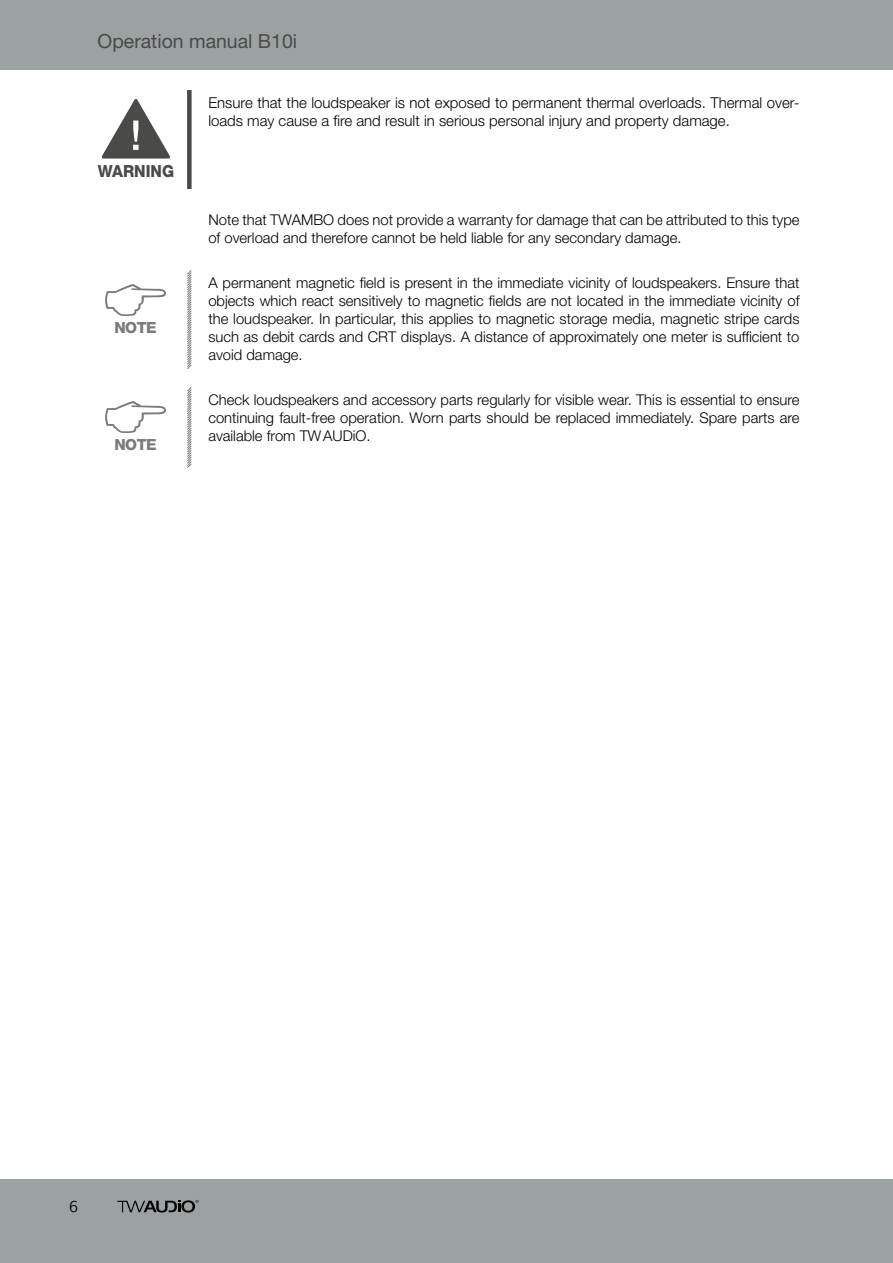
<style>
.page{position:relative;width:893px;height:1263px;background:#fff}
.page>*{position:absolute;margin:0;border:0;box-sizing:border-box;transform-origin:0 0}
.t1{font:19.5px "Helvetica Neue LT Std";color:#4a4a49}
.t2{font:800 16.65px "Helvetica Neue LT Std";color:#4a4a49;scale:.93 1}
.t3{font:300 16.5px "Lexia";color:#000}
.t4{font:800 15.3px "Helvetica Neue LT Std";letter-spacing:-.035em;color:#7c7b7b}
.t5{font:300 15px/18px "Helvetica Neue LT Std";color:#000}
.t6{font:300 14.85px/18px "Helvetica Neue LT Std";color:#000;text-align:justify}
</style>
<div class="page">
<div style="left:0;top:0;width:893px;height:69px;background:#9ca1a2"></div>
<div style="left:0;top:1179px;width:893px;height:84px;background:#9ca1a2"></div>
<svg style="left:117px;top:1200px;width:81px;height:12px"></svg>
<div style="left:187px;top:90px;width:5px;height:99px;background:#4a4a49"></div>
<svg style="left:102px;top:99px;width:68px;height:60px"></svg>
<svg style="left:105px;top:284px;width:61px;height:32px"></svg>
<svg style="left:187px;top:270px;width:5px;height:99px"></svg>
<svg style="left:105px;top:401px;width:61px;height:32px"></svg>
<svg style="left:187px;top:387px;width:5px;height:81px"></svg>
<h1 class="t1" style="left:98px;top:29px;width:201px">Operation manual B10i</h1>
<p class="t2" style="left:98px;top:161px;width:84px">WARNING</p>
<p class="t4" style="left:114px;top:318px;width:44px">NOTE</p>
<p class="t4" style="left:114px;top:435px;width:44px">NOTE</p>
<p class="t5" style="left:208px;top:93px;width:593px">Ensure that the loudspeaker is not exposed to permanent thermal overloads. Thermal over&shy;loads may cause a fire and result in serious personal injury and property damage.</p>
<p class="t6" style="left:208px;top:210px;width:593px">Note that TWAMBO does not provide a warranty for damage that can be attributed to this type of overload and therefore cannot be held liable for any secondary damage.</p>
<p class="t6" style="left:208px;top:273px;width:593px">A permanent magnetic field is present in the immediate vicinity of loudspeakers. Ensure that objects which react sensitively to magnetic fields are not located in the immediate vicinity of the loudspeaker. In particular, this applies to magnetic storage media, magnetic stripe cards such as debit cards and CRT displays. A distance of approximately one meter is sufficient to avoid damage.</p>
<p class="t6" style="left:208px;top:390px;width:593px">Check loudspeakers and accessory parts regularly for visible wear. This is essential to ensure continuing fault-free operation. Worn parts should be replaced immediately. Spare parts are available from TWAUDiO.</p>
<p class="t3" style="left:69px;top:1196px;width:10px">6</p>
</div>
